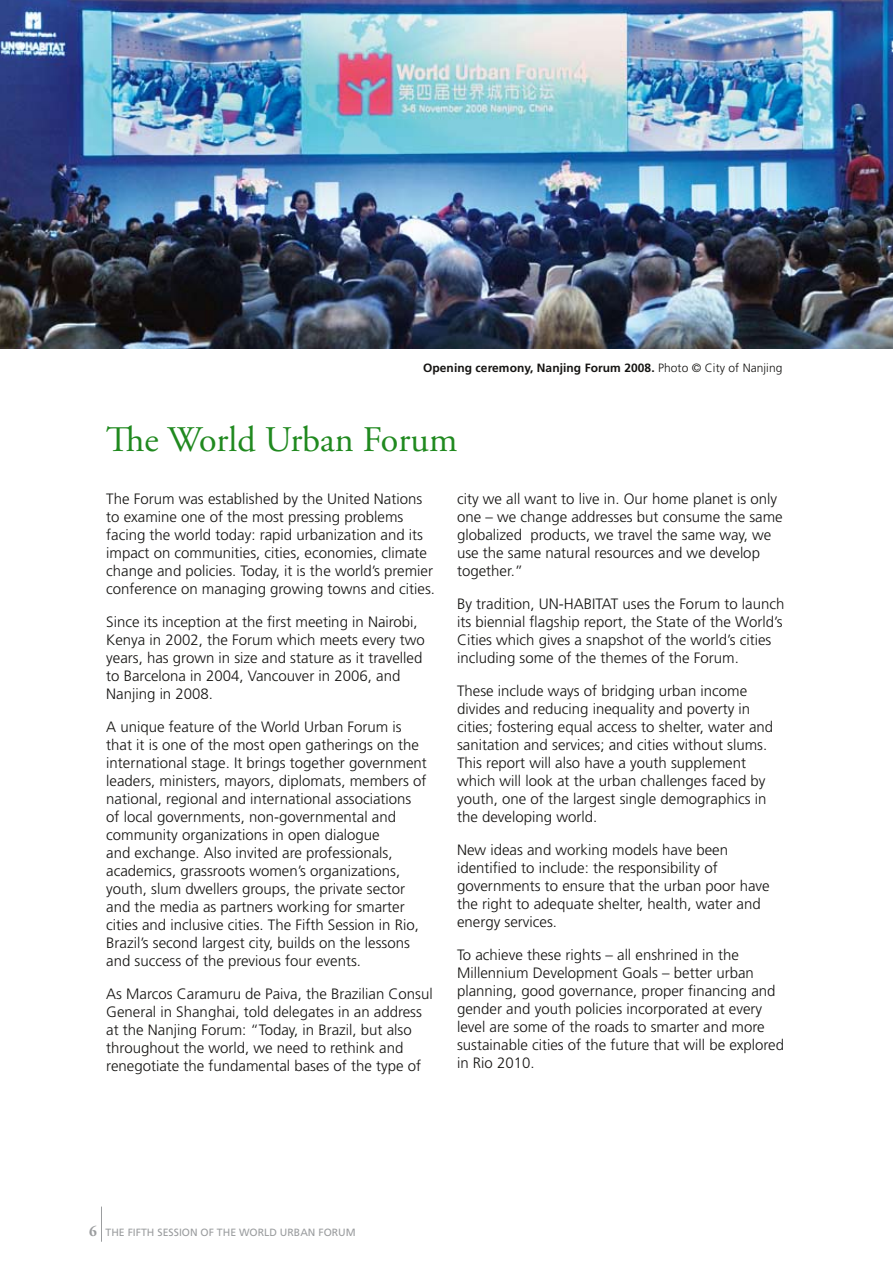
<style>
.page{position:relative;width:893px;height:1263px;background:#fff}
.page>*{position:absolute;margin:0;border:0;box-sizing:border-box;transform-origin:0 0}
.t1{font:36px "Adobe Garamond Pro";color:#20891f}
.t2{font:300 15px/18px "Frutiger";color:#151412}
.t3{font:700 12px "Frutiger";letter-spacing:.005em;color:#151412}
.t4{font:10.5px "Frutiger";color:#9b9d9f}
.s1{font-weight:300}
.s2{font-family:"Adobe Garamond Pro";font-weight:700;font-size:15px}
</style>
<div class="page">
<hr style="left:101px;top:1206px;width:1px;height:36px;background:#9b9d9f">
<img style="left:0;top:0;width:893px;height:349px">
<p class="t3" style="left:423px;top:360px;width:361px">Opening ceremony, Nanjing Forum 2008. <span class="s1">Photo © City of Nanjing</span></p>
<h1 class="t1" style="left:106px;top:418px;width:352px">The World Urban Forum</h1>
<p class="t2" style="left:106px;top:489px;width:330px">The Forum was established by the U nited Nations to examine one of the most pressing problems facing the world today: rapid urbanization and its impact on communities, cities, economies, climate change and policies. Today, it is the world’s premier conference on managing growing towns and cities.</p>
<p class="t2" style="left:106px;top:612px;width:320px">Since its inception at the first meeting in Nairobi, Kenya in 2002, the Forum which meets every two years, has grown in size and stature as it travelled to Barcelona in 2004, Vancouver in 2006, and Nanjing in 2008.</p>
<p class="t2" style="left:106px;top:717px;width:322px">A unique feature of the World U rban Forum is that it is one of the most open gatherings on the international stage. It brings together government leaders, ministers, mayors, diplomats, members of national, regional and international associations of local governments, non-governmental and community organizations in open dialogue<br>and exchange. Also invited are professionals, academics, grassroots women’s organizations, youth, slum dwellers groups, the private sector and the media as partners working for smarter cities and inclusive cities. The Fifth Session in Rio, Brazil’s second largest city, builds on the lessons and success of the previous four events.</p>
<p class="t2" style="left:106px;top:984px;width:328px">As Marcos Caramuru de Paiva, the Brazilian Consul General in Shanghai, told delegates in an address at the Nanjing Forum: “Today, in Brazil, but also throughout the world, we need to rethink and renegotiate the fundamental bases of the type of</p>
<p class="t2" style="left:457px;top:489px;width:327px">city we all want to live in. Our home planet is only one – we change addresses but consume the same globalized products, we travel the same way, we use the same natural resources and we develop together.”</p>
<p class="t2" style="left:457px;top:594px;width:116px">By tradition, UN-HABITAT</p>
<p class="t2" style="left:457px;top:594px;width:329px;text-indent:165px">uses the Forum to launch its biennial flagship report, the State of the World’s Cities which gives a snapshot of the world’s cities including some of the themes of the Forum.</p>
<p class="t2" style="left:457px;top:681px;width:318px">These include ways of bridging urban income divides and reducing inequality and poverty in cities; fostering equal access to shelter, water and sanitation and services; and cities without slums.<br>This report will also have a youth supplement which will look at the urban challenges faced by youth, one of the largest single demographics in the developing world.</p>
<p class="t2" style="left:457px;top:840px;width:314px">New ideas and working models have been identified to include: the responsibility of governments to ensure that the urban poor have the right to adequate shelter, health, water and energy services.</p>
<p class="t2" style="left:457px;top:945px;width:328px">To achieve these rights – all enshrined in the<br>M illennium Development Goals – better urban planning, good governance, proper financing and gender and youth policies incorporated at every level are some of the roads to smarter and more sustainable cities of the future that will be explored in Rio 2010.</p>
<p class="t4" style="left:89px;top:1226px;width:268px"><span class="s2">6</span> THE FIFTH SESSION OF THE WORLD URBAN FORUM</p>
</div>
